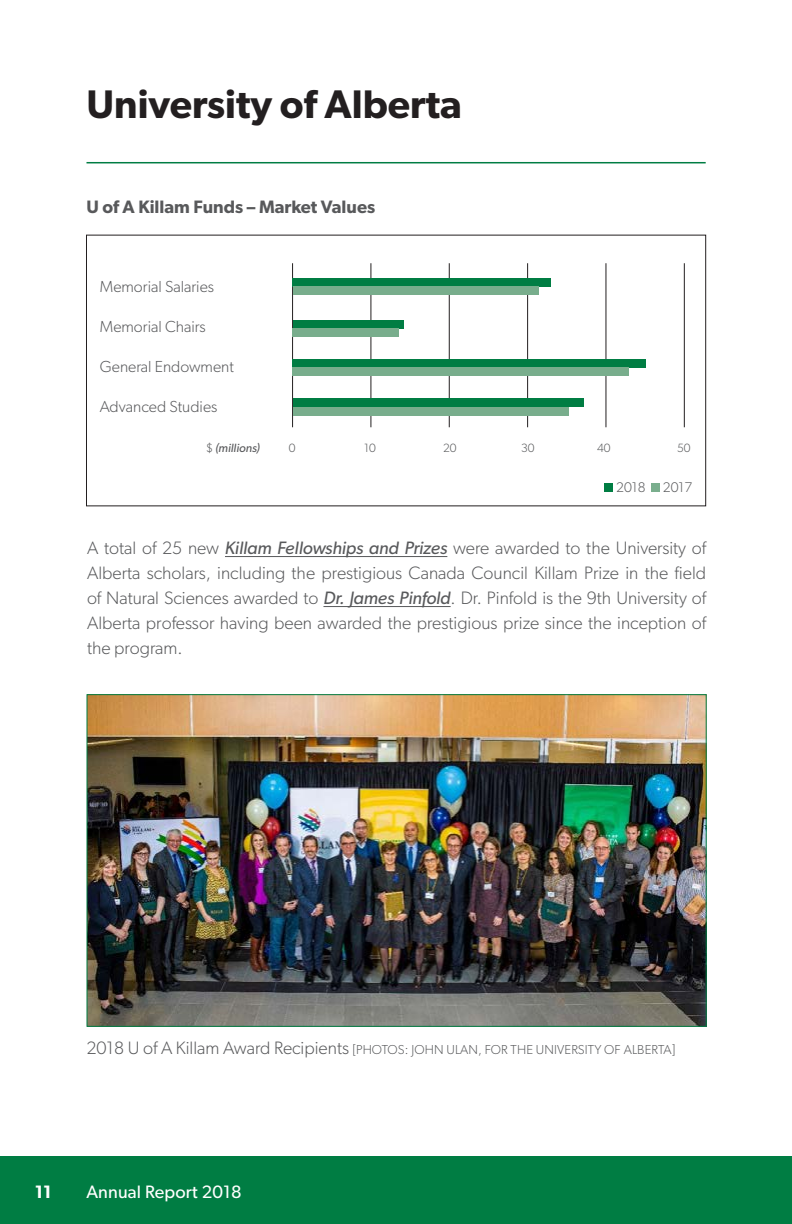
<style>
.page{position:relative;width:792px;height:1224px;background:#fff}
.page>*{position:absolute;margin:0;border:0;box-sizing:border-box;transform-origin:0 0}
.SECTIONS{font:600 40px "Gibson";color:#231f20}
.Body_Text_-_Justifie{font:300 18px/25px "Gibson";color:#58595b;text-align:justify}
.SubHead-_Sans{font:600 18px "Gibson";color:#58595b}
.t1{font:18px "Gibson";letter-spacing:.01em;color:#fff}
.t2{font:600 18px "Gibson";color:#fff}
.Body_Text_-_Left_ali{font:300 16px "Gibson";color:#58595b}
.Body_Text_-_Left_ali-2{font:300 14px "Gibson";color:#58595b}
.Body_Text_-_Left_ali-3{font:300 13px "Gibson";letter-spacing:.01em;color:#58595b}
.Body_Text_-_Left_ali-4{font:italic 12px "Gibson";color:#58595b}
.Body_Text_-_Left_ali-5{font:300 12px "Gibson";color:#58595b}
.s1{font-weight:300;font-style:normal}
.s2{font-weight:400;font-style:italic}
.s3{font-size:18px}
</style>
<div class="page">
<div style="left:0;top:1157px;width:792px;height:67px;background:#007d43"></div>
<hr style="left:86px;top:162px;width:620px;height:1px;background:#007d43">
<img style="left:88px;top:696px;width:617px;height:329px">
<hr style="left:225px;top:556px;width:222px;height:1px;background:#58595b">
<hr style="left:323px;top:606px;width:128px;height:1px;background:#58595b">
<div style="left:604px;top:483px;width:9px;height:9px;background:#007d43"></div>
<div style="left:651px;top:483px;width:9px;height:9px;background:#7aae8d"></div>
<div style="left:86px;top:235px;width:620px;height:271px;border:1px solid #231f20"></div>
<hr style="left:292px;top:263px;width:1px;height:164px;background:#231f20">
<hr style="left:371px;top:263px;width:1px;height:164px;background:#231f20">
<hr style="left:449px;top:263px;width:1px;height:164px;background:#231f20">
<hr style="left:527px;top:263px;width:1px;height:164px;background:#231f20">
<hr style="left:606px;top:263px;width:1px;height:164px;background:#231f20">
<div style="left:293px;top:278px;width:258px;height:8px;background:#007d43"></div>
<div style="left:293px;top:286px;width:245px;height:9px;background:#78ad8c"></div>
<div style="left:293px;top:320px;width:111px;height:8px;background:#007d43"></div>
<div style="left:293px;top:328px;width:106px;height:8px;background:#78ad8c"></div>
<div style="left:293px;top:359px;width:353px;height:8px;background:#007d43"></div>
<div style="left:293px;top:367px;width:336px;height:8px;background:#78ad8c"></div>
<div style="left:293px;top:399px;width:290px;height:8px;background:#007d43"></div>
<div style="left:293px;top:407px;width:275px;height:8px;background:#78ad8c"></div>
<hr style="left:684px;top:263px;width:1px;height:164px;background:#231f20">
<p class="SECTIONS" style="left:86px;top:81px;width:377px">University of Alberta</p>
<p class="SubHead-_Sans" style="left:86px;top:196px;width:290px">U of A Killam Funds – Market Values</p>
<p class="Body_Text_-_Left_ali" style="left:100px;top:277px;width:116px">Memorial Salaries</p>
<p class="Body_Text_-_Left_ali" style="left:100px;top:317px;width:107px">Memorial Chairs</p>
<p class="Body_Text_-_Left_ali" style="left:100px;top:357px;width:135px">General Endowment</p>
<p class="Body_Text_-_Left_ali" style="left:100px;top:397px;width:119px">Advanced Studies</p>
<p class="Body_Text_-_Left_ali-4" style="left:206px;top:441px;width:55px"><span class="s1">$</span> (millions)</p>
<p class="Body_Text_-_Left_ali-5" style="left:289px;top:441px;width:8px">0</p>
<p class="Body_Text_-_Left_ali-5" style="left:364px;top:441px;width:13px">10</p>
<p class="Body_Text_-_Left_ali-5" style="left:443px;top:441px;width:15px">20</p>
<p class="Body_Text_-_Left_ali-5" style="left:521px;top:441px;width:15px">30</p>
<p class="Body_Text_-_Left_ali-5" style="left:597px;top:441px;width:15px">40</p>
<p class="Body_Text_-_Left_ali-5" style="left:677px;top:441px;width:15px">50</p>
<p class="Body_Text_-_Left_ali-2" style="left:616px;top:479px;width:78px">2018 2017</p>
<p class="Body_Text_-_Justifie" style="left:87px;top:535px;width:621px">A total of 25 new <span class="s2">Killam Fellowships and Prizes</span> were awarded to the University of Alberta scholars, including the prestigious Canada Council Killam Prize in the field of Natural Sciences awarded to <span class="s2">Dr. James Pinfold</span>. Dr. Pinfold is the 9th University of Alberta professor having been awarded the prestigious prize since the inception of the program.</p>
<p class="Body_Text_-_Left_ali-3" style="left:86px;top:1042px;width:590px"><span class="s3">2018 U of A Killam Award Recipients</span> [PHOTOS: JOHN ULAN, FOR THE UNIVERSITY OF ALBERTA]</p>
<p class="t2" style="left:35px;top:1181px;width:19px">11</p>
<p class="t1" style="left:86px;top:1181px;width:157px">Annual Report 2018</p>
</div>
